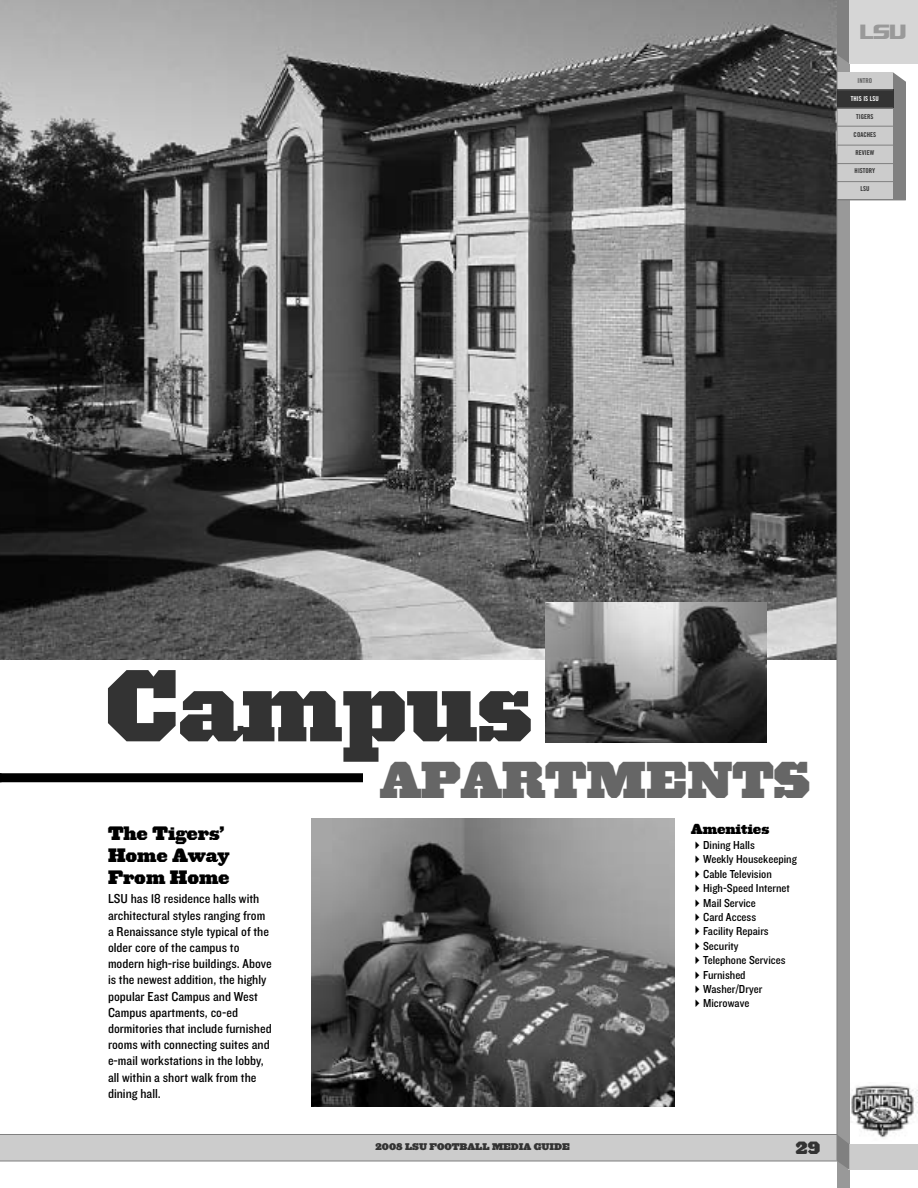
<style>
.page{position:relative;width:918px;height:1188px;background:#fff}
.page>*{position:absolute;margin:0;border:0;box-sizing:border-box;transform-origin:0 0}
.t1{font:900 94.5px "Acropolis HTF";color:#333}
.t2{font:900 48px "Acropolis HTF";color:#666}
.t3{font:900 18px/22.2px "Acropolis HTF";color:#000}
.t4{font:18px "Geaux Extended";color:#999}
.t5{font:900 16.5px "Acropolis HTF";color:#333}
.t6{font:13.5px/16.2px "Knockout HTF30 Junior Welterwt";color:#000}
.t7{font:900 13.5px "Acropolis HTF";color:#000}
.t8{font:12px "Knockout HTF30 Junior Welterwt";color:#000}
.t9{font:9px "Ziggurat HTF Black";color:#333}
.t10{font:6.75px "Trade Gothic Bold Cond Twenty";color:#333}
.t11{font:6.75px "Trade Gothic Bold Cond Twenty";color:#fff}
.t12{font:6.75px "Trade Gothic Bold Cond Twenty";color:#5c5c5c}
</style>
<div class="page">
<img style="left:0;top:0;width:837px;height:659px">
<img style="left:546px;top:603px;width:220px;height:139px">
<img style="left:311px;top:819px;width:364px;height:288px">
<div style="left:0;top:773px;width:363px;height:9px;background:#000"></div>
<img style="left:850px;top:1085px;width:67px;height:53px">
<div style="left:837px;top:0;width:12px;height:1188px;background:#999"></div>
<div style="left:893px;top:114px;width:13px;height:86px;background:#808080"></div>
<svg style="left:893px;top:72px;width:13px;height:42px"></svg>
<div style="left:838px;top:72px;width:55px;height:128px;background:#ccc"></div>
<div style="left:849px;top:1144px;width:69px;height:26px;background:#ccc"></div>
<div style="left:0;top:1134px;width:837px;height:27px;background:#ccc"></div>
<hr style="left:0;top:1134px;width:837px;height:1px;background:#808080">
<hr style="left:0;top:1161px;width:837px;height:1px;background:#808080">
<svg style="left:837px;top:1136px;width:12px;height:34px"></svg>
<svg style="left:837px;top:0;width:12px;height:63px"></svg>
<div style="left:849px;top:0;width:69px;height:63px;background:#d6d6d6"></div>
<hr style="left:837px;top:54px;width:1px;height:1106px;background:#808080">
<div style="left:837px;top:90px;width:56px;height:18px;background:#333"></div>
<hr style="left:837px;top:181px;width:56px;height:1px;background:#808080">
<hr style="left:837px;top:89px;width:56px;height:1px;background:#666">
<hr style="left:837px;top:163px;width:56px;height:1px;background:#808080">
<hr style="left:837px;top:145px;width:56px;height:1px;background:#808080">
<hr style="left:837px;top:126px;width:56px;height:1px;background:#808080">
<hr style="left:837px;top:108px;width:56px;height:1px;background:#666">
<hr style="left:837px;top:199px;width:56px;height:1px;background:#808080">
<hr style="left:837px;top:200px;width:69px;height:1px;background:#808080">
<h3 class="t4" style="left:860px;top:23px;width:48px">LSU</h3>
<p class="t12" style="left:858px;top:79px;width:16px">INTRO</p>
<p class="t11" style="left:851px;top:97px;width:30px">THIS IS LSU</p>
<p class="t10" style="left:856px;top:115px;width:19px">TIGERS</p>
<p class="t10" style="left:854px;top:133px;width:24px">COACHES</p>
<p class="t10" style="left:856px;top:151px;width:20px">REVIEW</p>
<p class="t10" style="left:855px;top:169px;width:22px">HISTORY</p>
<p class="t10" style="left:860px;top:187px;width:10px">LSU</p>
<h1 class="t1" style="left:105px;top:653px;width:428px">Campus</h1>
<h2 class="t2" style="left:380px;top:753px;width:431px">APARTMENTS</h2>
<h3 class="t3" style="left:108px;top:823px;width:123px">The Tigers’<br>Home Away<br>From Home</h3>
<p class="t6" style="left:108px;top:891px;width:165px">LSU has 18 residence halls with architectural styles ranging from a Renaissance style typical of the older core of the campus to modern high-rise buildings. Above is the newest addition, the highly popular East Campus and West<br>Campus apartments, co-ed dormitories that include furnished rooms with connecting suites and e-mail workstations in the lobby, all within a short walk from the dining hall.</p>
<p class="t7" style="left:691px;top:821px;width:80px">Amenities</p>
<p class="t8" style="left:691px;top:838px;width:65px">✔Dining Halls</p>
<p class="t8" style="left:691px;top:852px;width:107px">✔Weekly Housekeeping</p>
<p class="t8" style="left:691px;top:867px;width:82px">✔Cable Television</p>
<p class="t8" style="left:691px;top:881px;width:100px">✔High-Speed Internet</p>
<p class="t8" style="left:691px;top:895px;width:66px">✔Mail Service</p>
<p class="t8" style="left:691px;top:910px;width:66px">✔Card Access</p>
<p class="t8" style="left:691px;top:924px;width:79px">✔Facility Repairs</p>
<p class="t8" style="left:691px;top:939px;width:49px">✔Security</p>
<p class="t8" style="left:691px;top:953px;width:96px">✔Telephone Services</p>
<p class="t8" style="left:691px;top:967px;width:56px">✔Furnished</p>
<p class="t8" style="left:691px;top:982px;width:73px">✔Washer/Dryer</p>
<p class="t8" style="left:691px;top:996px;width:60px">✔Microwave</p>
<p class="t9" style="left:375px;top:1142px;width:197px">2008 LSU FOOTBALL MEDIA GUIDE</p>
<p class="t5" style="left:796px;top:1139px;width:26px">29</p>
</div>
